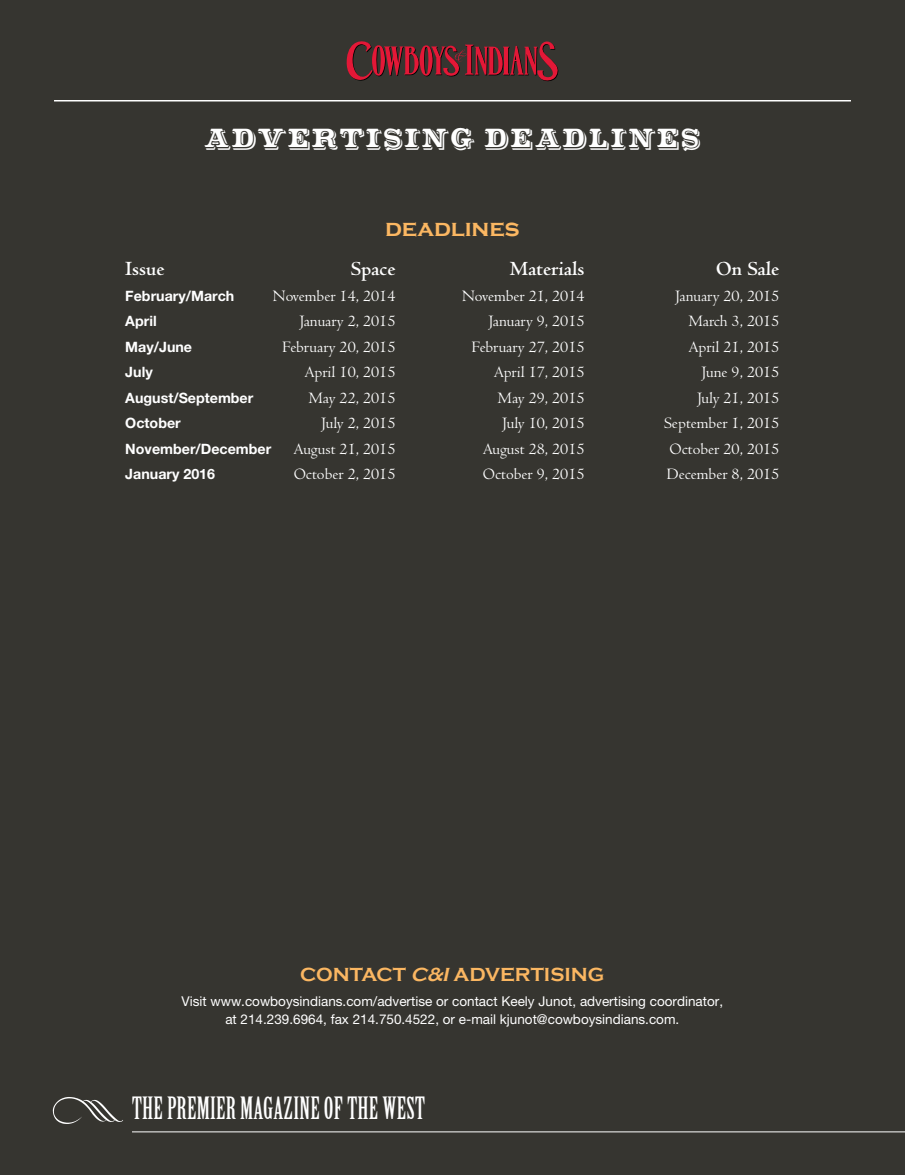
<style>
.page{position:relative;width:905px;height:1175px;background:#fff}
.page>*{position:absolute;margin:0;border:0;box-sizing:border-box;transform-origin:0 0}
.t1{font:30px "Birch Std";letter-spacing:.01em;color:#fff}
.t2{font:27px "Cameo Antique";letter-spacing:.04em;color:#fff}
.t3{font:700 24px "Copperplate Gothic";color:#fbb762}
.t4{font:700 21px "Centaur";color:#fff}
.t5{font:700 19.5px "Copperplate Gothic";color:#fbb762}
.t6{font:16.5px "Centaur";color:#fff}
.t7{font:700 14.25px "Helvetica Neue";color:#fff}
.t8{font:13.5px/18px "Helvetica Neue";color:#fff;text-align:center}
.s1{font-style:italic}
</style>
<div class="page">
<div style="left:0;top:0;width:904px;height:1174px;background:#363530"></div>
<hr style="left:54px;top:100px;width:796px;height:1px;background:#fff">
<hr style="left:132px;top:1131px;width:772px;height:1px;background:#fff">
<svg style="left:53px;top:1097px;width:70px;height:27px"></svg>
<svg style="left:346px;top:41px;width:213px;height:40px"></svg>
<h2 class="t2" style="left:204px;top:125px;width:498px">ADVERTISING DEADLINES</h2>
<h3 class="t3" style="left:385px;top:215px;width:136px">deadlines</h3>
<p class="t4" style="left:125px;top:257px;width:41px">Issue</p>
<p class="t4" style="left:351px;top:257px;width:46px">Space</p>
<p class="t4" style="left:510px;top:257px;width:76px">Materials</p>
<p class="t4" style="left:716px;top:257px;width:65px">On Sale</p>
<p class="t7" style="left:125px;top:287px;width:111px">February/March</p>
<p class="t6" style="left:273px;top:286px;width:124px">November 14, 2014</p>
<p class="t6" style="left:462px;top:286px;width:124px">November 21, 2014</p>
<p class="t6" style="left:675px;top:286px;width:106px">January 20, 2015</p>
<p class="t7" style="left:125px;top:312px;width:33px">April</p>
<p class="t6" style="left:299px;top:312px;width:97px">January 2, 2015</p>
<p class="t6" style="left:488px;top:312px;width:98px">January 9, 2015</p>
<p class="t6" style="left:688px;top:312px;width:92px">March 3, 2015</p>
<p class="t7" style="left:125px;top:338px;width:68px">May/June</p>
<p class="t6" style="left:282px;top:337px;width:114px">February 20, 2015</p>
<p class="t6" style="left:471px;top:337px;width:114px">February 27, 2015</p>
<p class="t6" style="left:688px;top:337px;width:92px">April 21, 2015</p>
<p class="t7" style="left:125px;top:363px;width:29px">July</p>
<p class="t6" style="left:304px;top:363px;width:92px">April 10, 2015</p>
<p class="t6" style="left:493px;top:363px;width:92px">April 17, 2015</p>
<p class="t6" style="left:701px;top:363px;width:79px">June 9, 2015</p>
<p class="t7" style="left:125px;top:389px;width:129px">August/September</p>
<p class="t6" style="left:308px;top:388px;width:88px">May 22, 2015</p>
<p class="t6" style="left:497px;top:388px;width:88px">May 29, 2015</p>
<p class="t6" style="left:697px;top:388px;width:84px">July 21, 2015</p>
<p class="t7" style="left:125px;top:414px;width:57px">October</p>
<p class="t6" style="left:321px;top:414px;width:76px">July 2, 2015</p>
<p class="t6" style="left:502px;top:414px;width:84px">July 10, 2015</p>
<p class="t6" style="left:664px;top:414px;width:117px">September 1, 2015</p>
<p class="t7" style="left:125px;top:440px;width:147px">November/December</p>
<p class="t6" style="left:293px;top:439px;width:103px">August 21, 2015</p>
<p class="t6" style="left:482px;top:439px;width:103px">August 28, 2015</p>
<p class="t6" style="left:669px;top:439px;width:111px">October 20, 2015</p>
<p class="t7" style="left:125px;top:465px;width:91px">January 2016</p>
<p class="t6" style="left:294px;top:465px;width:103px">October 2, 2015</p>
<p class="t6" style="left:483px;top:465px;width:103px">October 9, 2015</p>
<p class="t6" style="left:666px;top:465px;width:114px">December 8, 2015</p>
<p class="t5" style="left:300px;top:964px;width:306px">CONTACT <span class="s1">C&amp;I</span>ADVERTISING</p>
<p class="t8" style="left:181px;top:992px;width:543px">Visit www.cowboysindians.com/advertise or contact Keely Junot, advertising coordinator, at 214.239.6964, fax 214.750.4522, or e-mail kjunot@cowboysindians.com.</p>
<h1 class="t1" style="left:132px;top:1091px;width:294px">THE PREMIER MAGAZINE OF THE WEST</h1>
</div>
